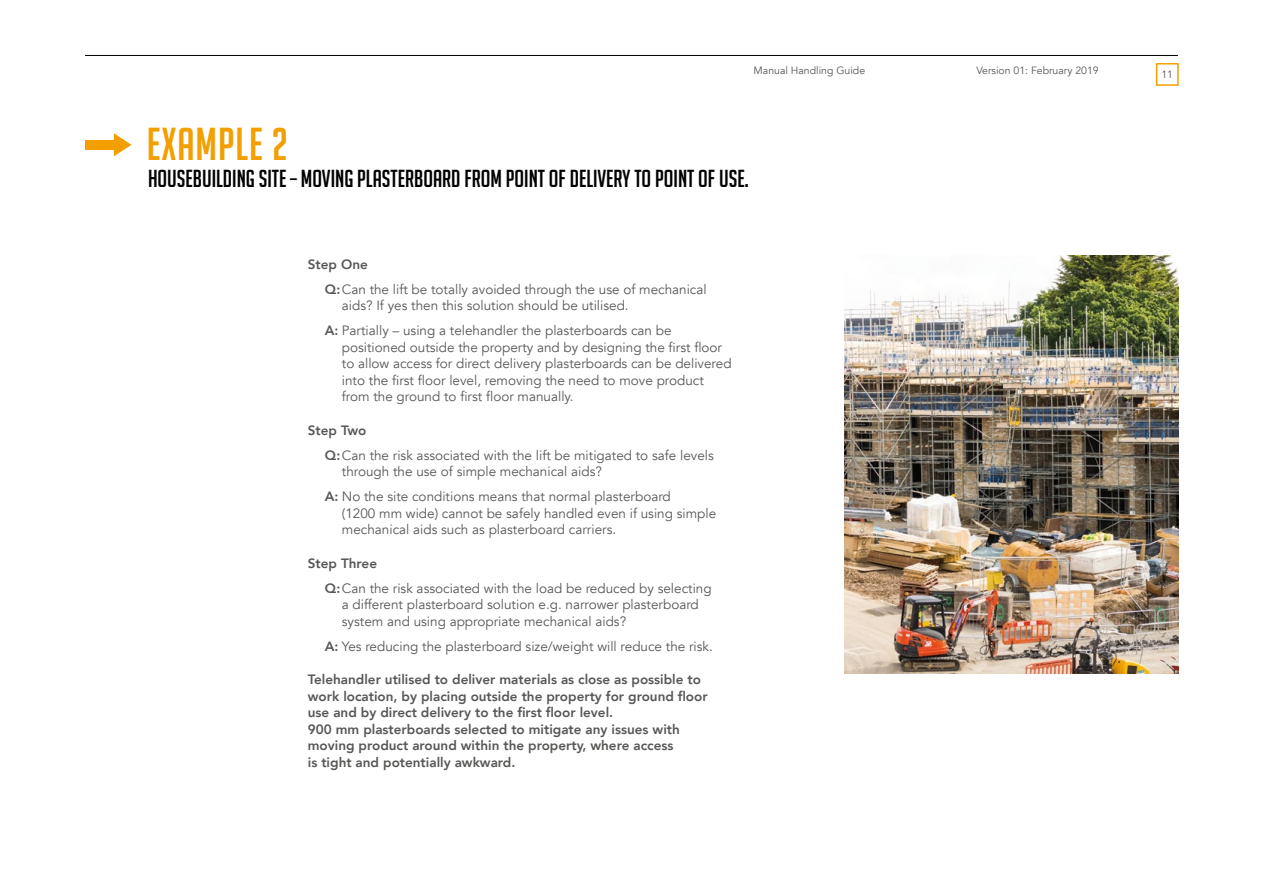
<style>
.page{position:relative;width:1263px;height:893px;background:#fff}
.page>*{position:absolute;margin:0;border:0;box-sizing:border-box;transform-origin:0 0}
.t1{font:45px "Big Noodle Titling";letter-spacing:.02em;color:#f39f02}
.t2{font:24px "Big Noodle Titling";color:#000}
.t3{font:13.5px/16.5px "Avenir";color:#575756}
.t4{font:800 13.5px/16.5px "Avenir";color:#575756}
.t5{font:10.5px "Avenir";color:#575756}
.s1{font-weight:800}
</style>
<div class="page">
<img style="left:845px;top:255px;width:334px;height:418px">
<div style="left:1156px;top:63px;width:23px;height:23px;border:2px solid #f39f02"></div>
<hr style="left:85px;top:55px;width:1093px;height:1px;background:#000">
<svg style="left:114px;top:133px;width:18px;height:23px"></svg>
<div style="left:85px;top:140px;width:33px;height:10px;background:#f39f02"></div>
<p class="t5" style="left:753px;top:64px;width:113px">Manual Handling Guide</p>
<p class="t5" style="left:1161px;top:68px;width:13px">11</p>
<p class="t5" style="left:976px;top:64px;width:124px">Version 01: February 2019</p>
<p class="t1" style="left:147px;top:120px;width:143px">EXAMPLE 2</p>
<p class="t2" style="left:148px;top:166px;width:602px">HOUSEBUILDING SITE – MOVING PLASTERBOARD FROM POINT OF DELIVERY TO POINT OF USE.</p>
<p class="t4" style="left:308px;top:256px;width:61px">Step One</p>
<p class="t3" style="left:342px;top:281px;width:366px;text-indent:-17px"><span class="s1">Q:</span>Can the lift be totally avoided through the use of mechanical aids? If yes then this solution should be utilised.</p>
<p class="t3" style="left:342px;top:322px;width:391px;text-indent:-17px"><span class="s1">A:</span> Partially – using a telehandler the plasterboards can be positioned outside the property and by designing the first floor to allow access for direct delivery plasterboards can be delivered into the first floor level, removing the need to move product from the ground to first floor manually.</p>
<p class="t4" style="left:308px;top:422px;width:60px">Step Two</p>
<p class="t3" style="left:342px;top:447px;width:373px;text-indent:-17px"><span class="s1">Q:</span>Can the risk associated with the lift be mitigated to safe levels through the use of simple mechanical aids?</p>
<p class="t3" style="left:342px;top:488px;width:376px;text-indent:-17px"><span class="s1">A:</span> No the site conditions means that normal plasterboard<br>(1200 mm wide) cannot be safely handled even if using simple mechanical aids such as plasterboard carriers.</p>
<p class="t4" style="left:308px;top:555px;width:71px">Step Three</p>
<p class="t3" style="left:342px;top:580px;width:371px;text-indent:-17px"><span class="s1">Q:</span>Can the risk associated with the load be reduced by selecting a different plasterboard solution e.g. narrower plasterboard system and using appropriate mechanical aids?</p>
<p class="t3" style="left:325px;top:638px;width:389px"><span class="s1">A:</span> Yes reducing the plasterboard size/weight will reduce the risk.</p>
<p class="t4" style="left:308px;top:671px;width:401px">Telehandler utilised to deliver materials as close as possible to work location, by placing outside the property for ground floor use and by direct delivery to the first floor level.<br>900 mm plasterboards selected to mitigate any issues with moving product around within the property, where access<br>is tight and potentially awkward.</p>
</div>
